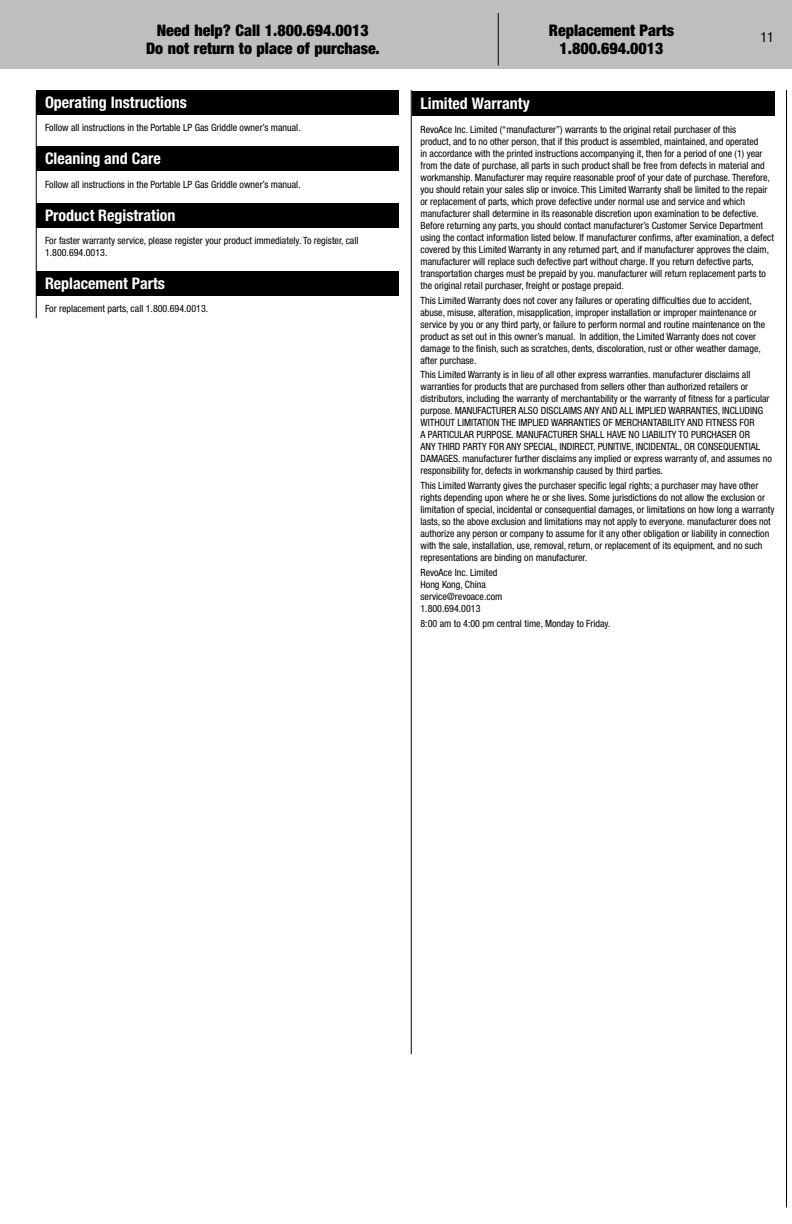
<style>
.page{position:relative;width:792px;height:1224px;background:#fff}
.page>*{position:absolute;margin:0;border:0;box-sizing:border-box;transform-origin:0 0}
.t1{font:900 condensed 16px/18px "Helvetica Neue LT Std";color:#000;text-align:center}
.t2{font:700 condensed 16px "Helvetica Neue LT Std";color:#fff}
.t3{font:condensed 14px "Helvetica Neue LT Std";color:#000}
.t4{font:condensed 10px/12px "Helvetica Neue LT Std";color:#000}
</style>
<div class="page">
<div style="left:0;top:0;width:792px;height:69px;background:#bcbec0"></div>
<hr style="left:498px;top:13px;width:1px;height:53px;background:#000">
<div style="left:412px;top:91px;width:363px;height:25px;background:#000"></div>
<hr style="left:411px;top:90px;width:1px;height:964px;background:#000">
<hr style="left:786px;top:90px;width:1px;height:1117px;background:#000">
<div style="left:36px;top:90px;width:363px;height:25px;background:#000"></div>
<div style="left:36px;top:146px;width:363px;height:25px;background:#000"></div>
<div style="left:36px;top:203px;width:363px;height:25px;background:#000"></div>
<div style="left:36px;top:271px;width:363px;height:25px;background:#000"></div>
<hr style="left:36px;top:94px;width:1px;height:224px;background:#000">
<h1 class="t1" style="left:146px;top:21px;width:235px">Need help? Call 1.800.694.0013<br>Do not return to place of purchase.</h1>
<h1 class="t1" style="left:549px;top:21px;width:127px">Replacement Parts<br>1.800.694.0013</h1>
<h2 class="t3" style="left:761px;top:29px;width:15px">11</h2>
<h1 class="t2" style="left:45px;top:93px;width:143px">Operating Instructions</h1>
<p class="t4" style="left:45px;top:122px;width:257px">Follow all instructions in the Portable LP Gas Griddle owner’s manual.</p>
<h1 class="t2" style="left:45px;top:149px;width:117px">Cleaning and Care</h1>
<p class="t4" style="left:45px;top:178px;width:257px">Follow all instructions in the Portable LP Gas Griddle owner’s manual.</p>
<h1 class="t2" style="left:45px;top:206px;width:132px">Product Registration</h1>
<p class="t4" style="left:45px;top:234px;width:315px">For faster warranty service, please register your product immediately. To register, call<br>1.800.694.0013.</p>
<h1 class="t2" style="left:45px;top:274px;width:121px">Replacement Parts</h1>
<p class="t4" style="left:45px;top:303px;width:165px">For replacement parts, call 1.800.694.0013.</p>
<h1 class="t2" style="left:421px;top:94px;width:111px">Limited Warranty</h1>
<p class="t4" style="left:421px;top:123px;width:355px">RevoAce Inc. Limited (“manufacturer”) warrants to the original retail purchaser of this<br>product, and to no other person, that if this product is assembled, maintained, and operated<br>in accordance with the printed instructions accompanying it, then for a period of one (1) year from the date of purchase, all parts in such product shall be free from defects in material and workmanship. Manufacturer may require reasonable proof of your date of purchase. Therefore, you should retain your sales slip or invoice. This Limited Warranty shall be limited to the repair or replacement of parts, which prove defective under normal use and service and which manufacturer shall determine in its reasonable discretion upon examination to be defective.<br>Before returning any parts, you should contact manufacturer’s Customer Service Department using the contact information listed below. If manufacturer confirms, after examination, a defect covered by this Limited Warranty in any returned part, and if manufacturer approves the claim, manufacturer will replace such defective part without charge. If you return defective parts, transportation charges must be prepaid by you. manufacturer will return replacement parts to the original retail purchaser, freight or postage prepaid.</p>
<p class="t4" style="left:421px;top:294px;width:346px">This Limited Warranty does not cover any failures or operating difficulties due to accident, abuse, misuse, alteration, misapplication, improper installation or improper maintenance or service by you or any third party, or failure to perform normal and routine maintenance on the product as set out in this owner’s manual. In addition, the Limited Warranty does not cover damage to the finish, such as scratches, dents, discoloration, rust or other weather damage, after purchase.</p>
<p class="t4" style="left:421px;top:369px;width:353px">This Limited Warranty is in lieu of all other express warranties. manufacturer disclaims all warranties for products that are purchased from sellers other than authorized retailers or distributors, including the warranty of merchantability or the warranty of fitness for a particular purpose. MANUFACTURER ALSO DISCLAIMS ANY AND ALL IMPLIED WARRANTIES, INCLUDING WITHOUT LIMITATION THE IMPLIED WARRANTIES OF MERCHANTABILITY AND FITNESS FOR<br>A PARTICULAR PURPOSE. MANUFACTURER SHALL HAVE NO LIABILITY TO PURCHASER OR<br>ANY THIRD PARTY FOR ANY SPECIAL, INDIRECT, PUNITIVE, INCIDENTAL, OR CONSEQUENTIAL DAMAGES. manufacturer further disclaims any implied or express warranty of, and assumes no responsibility for, defects in workmanship caused by third parties.</p>
<p class="t4" style="left:421px;top:480px;width:355px">This Limited Warranty gives the purchaser specific legal rights; a purchaser may have other rights depending upon where he or she lives. Some jurisdictions do not allow the exclusion or limitation of special, incidental or consequential damages, or limitations on how long a warranty lasts, so the above exclusion and limitations may not apply to everyone. manufacturer does not authorize any person or company to assume for it any other obligation or liability in connection with the sale, installation, use, removal, return, or replacement of its equipment, and no such representations are binding on manufacturer.</p>
<p class="t4" style="left:421px;top:567px;width:83px">RevoAce Inc. Limited<br>Hong Kong, China service@revoace.com<br>1.800.694.0013</p>
<p class="t4" style="left:421px;top:617px;width:191px">8:00 am to 4:00 pm central time, Monday to Friday.</p>
</div>
